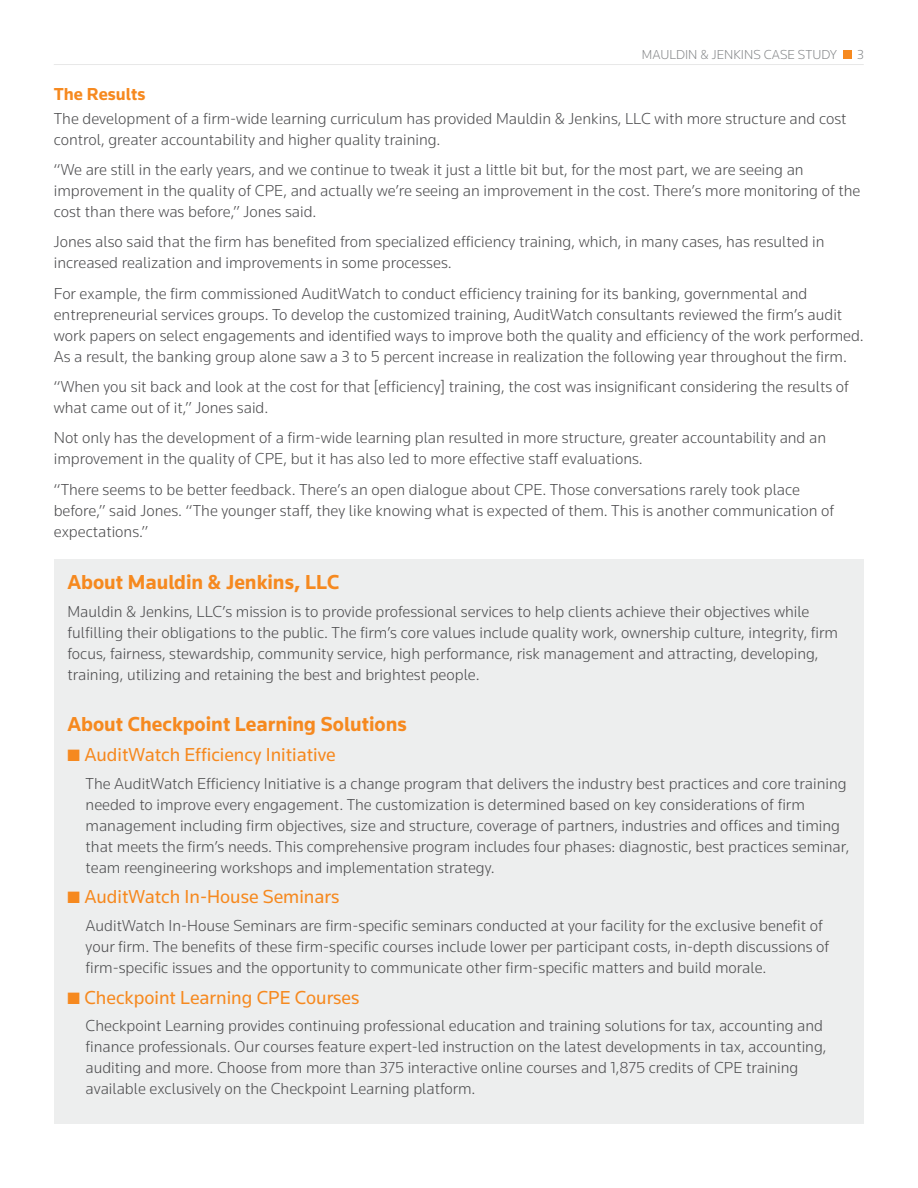
<style>
.page{position:relative;width:918px;height:1188px;background:#fff}
.page>*{position:absolute;margin:0;border:0;box-sizing:border-box;transform-origin:0 0}
.t1{font:700 21px "Knowledge";color:#f6891f}
.t2{font:19.5px "Knowledge";color:#f6891f}
.t3{font:700 18px "Knowledge";color:#f6891f}
.t4{font:300 16.5px/21px "Knowledge";color:#4d4d4f}
.t5{font:300 13.5px "Knowledge";color:#86888a}
</style>
<div class="page">
<hr style="left:54px;top:64px;width:810px;height:1px;background:#e8e8e8">
<div style="left:843px;top:50px;width:9px;height:9px;background:#f6891f"></div>
<div style="left:54px;top:559px;width:810px;height:565px;background:#edeeee"></div>
<p class="t5" style="left:642px;top:46px;width:197px">MAULDIN &amp; JENKINS CASE STUDY</p>
<p class="t5" style="left:857px;top:46px;width:8px">3</p>
<p class="t3" style="left:54px;top:83px;width:93px">The Results</p>
<p class="t4" style="left:54px;top:107px;width:794px">The development of a firm-wide learning curriculum has provided Mauldin &amp; Jenkins, LLC with more structure and cost control, greater accountability and higher quality training.</p>
<p class="t4" style="left:54px;top:159px;width:808px">“We are still in the early years, and we continue to tweak it just a little bit but, for the most part, we are seeing an improvement in the quality of CPE, and actually we’re seeing an improvement in the cost. There’s more monitoring of the cost than there was before,” Jones said.</p>
<p class="t4" style="left:54px;top:231px;width:772px">Jones also said that the firm has benefited from specialized efficiency training, which, in many cases, has resulted in increased realization and improvements in some processes.</p>
<p class="t4" style="left:54px;top:282px;width:812px">For example, the firm commissioned AuditWatch to conduct efficiency training for its banking, governmental and entrepreneurial services groups. To develop the customized training, AuditWatch consultants reviewed the firm’s audit work papers on select engagements and identified ways to improve both the quality and efficiency of the work performed.<br>As a result, the banking group alone saw a 3 to 5 percent increase in realization the following year throughout the firm.</p>
<p class="t4" style="left:54px;top:376px;width:797px">“When you sit back and look at the cost for that [efficiency] training, the cost was insignificant considering the results of what came out of it,” Jones said.</p>
<p class="t4" style="left:54px;top:427px;width:774px">Not only has the development of a firm-wide learning plan resulted in more structure, greater accountability and an improvement in the quality of CPE, but it has also led to more effective staff evaluations.</p>
<p class="t4" style="left:54px;top:478px;width:782px">“There seems to be better feedback. There’s an open dialogue about CPE. Those conversations rarely took place before,” said Jones. “The younger staff, they like knowing what is expected of them. This is another communication of expectations.”</p>
<p class="t1" style="left:68px;top:569px;width:273px">About Mauldin &amp; Jenkins, LLC</p>
<p class="t4" style="left:68px;top:601px;width:772px">Mauldin &amp; Jenkins, LLC’s mission is to provide professional services to help clients achieve their objectives while fulfilling their obligations to the public. The firm’s core values include quality work, ownership culture, integrity, firm focus, fairness, stewardship, community service, high performance, risk management and attracting, developing, training, utilizing and retaining the best and brightest people.</p>
<p class="t1" style="left:68px;top:711px;width:341px">About Checkpoint Learning Solutions</p>
<p class="t2" style="left:68px;top:743px;width:270px">■ AuditWatch Efficiency Initiative</p>
<p class="t4" style="left:86px;top:772px;width:765px">The AuditWatch Efficiency Initiative is a change program that delivers the industry best practices and core training needed to improve every engagement. The customization is determined based on key considerations of firm management including firm objectives, size and structure, coverage of partners, industries and offices and timing that meets the firm’s needs. This comprehensive program includes four phases: diagnostic, best practices seminar, team reengineering workshops and implementation strategy.</p>
<p class="t2" style="left:68px;top:885px;width:273px">■ AuditWatch In-House Seminars</p>
<p class="t4" style="left:86px;top:915px;width:745px">AuditWatch In-House Seminars are firm-specific seminars conducted at your facility for the exclusive benefit of your firm. The benefits of these firm-specific courses include lower per participant costs, in-depth discussions of firm-specific issues and the opportunity to communicate other firm-specific matters and build morale.</p>
<p class="t2" style="left:68px;top:985px;width:293px">■ Checkpoint Learning CPE Courses</p>
<p class="t4" style="left:86px;top:1015px;width:742px">Checkpoint Learning provides continuing professional education and training solutions for tax, accounting and finance professionals. Our courses feature expert-led instruction on the latest developments in tax, accounting, auditing and more. Choose from more than 375 interactive online courses and 1,875 credits of CPE training available exclusively on the Checkpoint Learning platform.</p>
</div>
